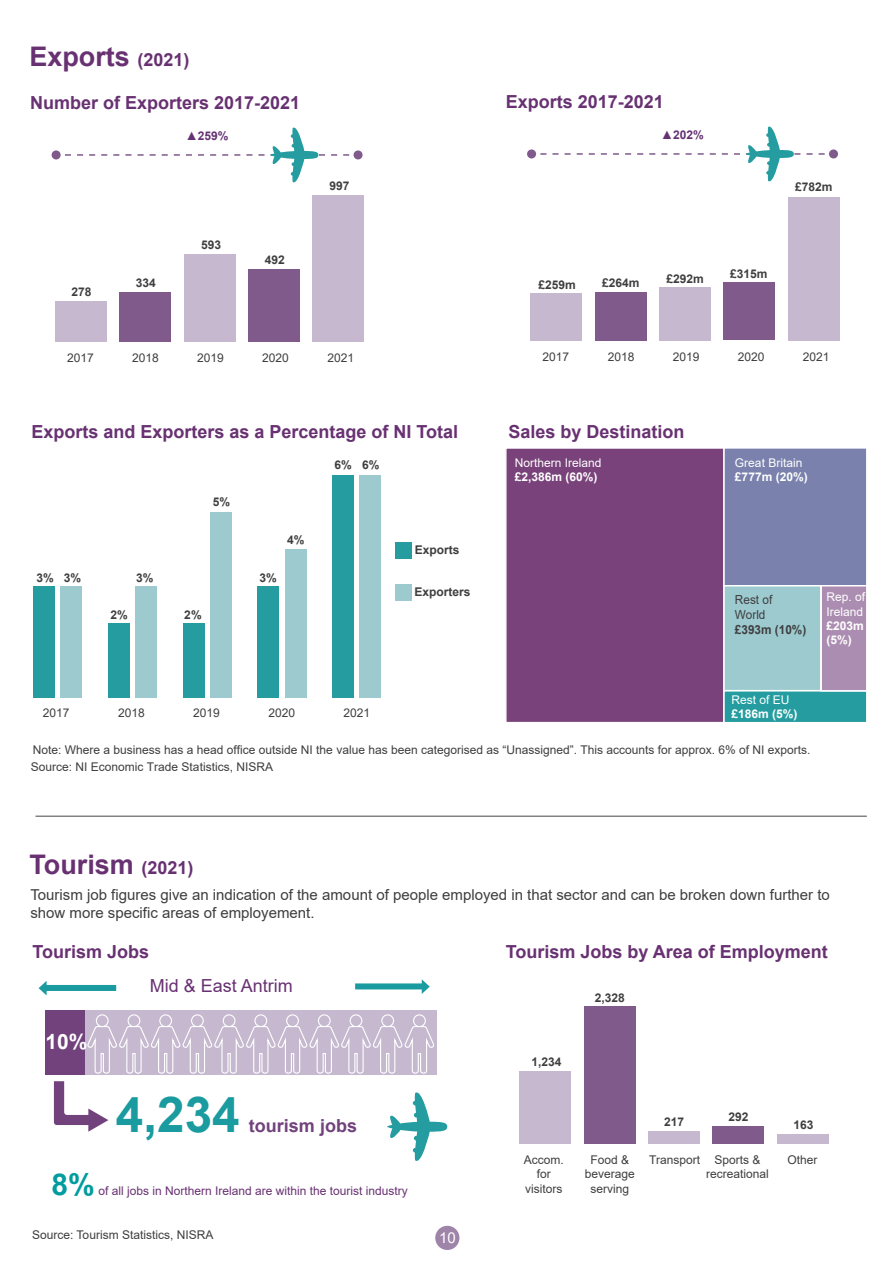
<style>
.page{position:relative;width:893px;height:1263px;background:#fff}
.page>*{position:absolute;margin:0;border:0;box-sizing:border-box;transform-origin:0 0}
.t1{font:700 49.5px "Arial";color:#1a9b9f}
.t2{font:700 30px "Arial";color:#029c9f}
.t3{font:700 27px "Arial";color:#683172}
.t4{font:700 21px "Arial";color:#fff}
.t5{font:700 18px "Arial";color:#683172}
.t6{font:18px "Arial";color:#683172}
.t7{font:700 18px "Arial";color:#71427c}
.t8{font:15px/18px "Arial";color:#3e3e3f}
.t9{font:15px "Arial";color:#fff}
.t10{font:12.45px/15px "Arial";color:#3e3e3f;scale:.95 1}
.t11{font:12px/14.4px "Arial";color:#3e3e3f;text-align:center}
.t12{font:700 12px "Arial";color:#3e3e3f}
.t13{font:12px/14.4px "Arial";color:#fff}
.t14{font:12px "Arial";color:#683172}
.t15{font:700 12px/14.4px "Arial";color:#fff}
.t16{font:700 12px "Arial";color:#653272}
.s1{font-size:18px}
.s2{font-weight:700}
.s3{font-weight:400}
</style>
<div class="page">
<div style="left:435px;top:1226px;width:24px;height:24px;background:#9f84a9;border-radius:50%"></div>
<div style="left:777px;top:1134px;width:51px;height:10px;background:#c5b8cf"></div>
<div style="left:713px;top:1126px;width:51px;height:18px;background:#7f5a8b"></div>
<div style="left:648px;top:1131px;width:52px;height:13px;background:#c5b8cf"></div>
<div style="left:584px;top:1006px;width:51px;height:138px;background:#7f5a8b"></div>
<div style="left:520px;top:1071px;width:51px;height:73px;background:#c5b8cf"></div>
<div style="left:788px;top:196px;width:51px;height:144px;background:#c5b8cf"></div>
<div style="left:724px;top:282px;width:51px;height:58px;background:#7f5a8b"></div>
<div style="left:659px;top:287px;width:52px;height:53px;background:#c5b8cf"></div>
<div style="left:595px;top:292px;width:51px;height:48px;background:#7f5a8b"></div>
<div style="left:531px;top:293px;width:51px;height:47px;background:#c5b8cf"></div>
<div style="left:313px;top:195px;width:51px;height:146px;background:#c5b8cf"></div>
<div style="left:248px;top:269px;width:52px;height:72px;background:#7f5a8b"></div>
<div style="left:184px;top:254px;width:51px;height:87px;background:#c5b8cf"></div>
<div style="left:120px;top:292px;width:51px;height:49px;background:#7f5a8b"></div>
<div style="left:55px;top:301px;width:52px;height:40px;background:#c5b8cf"></div>
<div style="left:527px;top:149px;width:9px;height:9px;background:#7f5a8b;border-radius:50%"></div>
<div style="left:829px;top:149px;width:9px;height:9px;background:#7f5a8b;border-radius:50%"></div>
<hr style="left:36px;top:815px;width:831px;height:2px;background:#808285">
<svg style="left:39px;top:981px;width:77px;height:14px"></svg>
<svg style="left:355px;top:979px;width:75px;height:15px"></svg>
<svg style="left:54px;top:1081px;width:54px;height:51px"></svg>
<svg style="left:387px;top:1092px;width:60px;height:69px"></svg>
<div style="left:84px;top:1010px;width:353px;height:65px;background:#c5b8cf"></div>
<div style="left:45px;top:1010px;width:39px;height:65px;background:#71427c"></div>
<div style="left:128px;top:1014px;width:12px;height:13px;border:1px solid #fff;border-radius:50%"></div>
<div style="left:96px;top:1014px;width:13px;height:13px;border:1px solid #fff;border-radius:50%"></div>
<div style="left:159px;top:1014px;width:13px;height:13px;border:1px solid #fff;border-radius:50%"></div>
<div style="left:191px;top:1014px;width:13px;height:13px;border:1px solid #fff;border-radius:50%"></div>
<div style="left:223px;top:1014px;width:12px;height:13px;border:1px solid #fff;border-radius:50%"></div>
<div style="left:254px;top:1014px;width:13px;height:13px;border:1px solid #fff;border-radius:50%"></div>
<div style="left:286px;top:1014px;width:13px;height:13px;border:1px solid #fff;border-radius:50%"></div>
<div style="left:318px;top:1014px;width:13px;height:13px;border:1px solid #fff;border-radius:50%"></div>
<div style="left:350px;top:1014px;width:12px;height:13px;border:1px solid #fff;border-radius:50%"></div>
<div style="left:381px;top:1014px;width:13px;height:13px;border:1px solid #fff;border-radius:50%"></div>
<div style="left:413px;top:1014px;width:13px;height:13px;border:1px solid #fff;border-radius:50%"></div>
<svg style="left:87px;top:1025px;width:347px;height:49px"></svg>
<div style="left:506px;top:448px;width:218px;height:275px;background:#79427a"></div>
<div style="left:505px;top:447px;width:220px;height:276px;border:2px solid #fff"></div>
<div style="left:724px;top:448px;width:143px;height:138px;background:#7981ac"></div>
<div style="left:723px;top:447px;width:144px;height:139px;border:2px solid #fff"></div>
<div style="left:724px;top:586px;width:97px;height:105px;background:#9dcacf"></div>
<div style="left:723px;top:585px;width:99px;height:106px;border:2px solid #fff"></div>
<div style="left:724px;top:691px;width:143px;height:32px;background:#259da0"></div>
<div style="left:723px;top:690px;width:144px;height:33px;border:2px solid #fff"></div>
<div style="left:821px;top:586px;width:46px;height:105px;background:#ac8db2"></div>
<div style="left:820px;top:585px;width:48px;height:106px;border:2px solid #fff"></div>
<svg style="left:540px;top:126px;width:294px;height:56px"></svg>
<div style="left:52px;top:150px;width:9px;height:9px;background:#7f5a8b;border-radius:50%"></div>
<div style="left:354px;top:150px;width:9px;height:9px;background:#7f5a8b;border-radius:50%"></div>
<svg style="left:65px;top:127px;width:293px;height:56px"></svg>
<div style="left:359px;top:475px;width:22px;height:222px;background:#9dcacf"></div>
<div style="left:332px;top:475px;width:22px;height:222px;background:#259da0"></div>
<div style="left:285px;top:549px;width:22px;height:148px;background:#9dcacf"></div>
<div style="left:257px;top:586px;width:22px;height:111px;background:#259da0"></div>
<div style="left:210px;top:512px;width:22px;height:185px;background:#9dcacf"></div>
<div style="left:183px;top:623px;width:21px;height:74px;background:#259da0"></div>
<div style="left:135px;top:586px;width:22px;height:111px;background:#9dcacf"></div>
<div style="left:108px;top:623px;width:22px;height:74px;background:#259da0"></div>
<div style="left:60px;top:586px;width:22px;height:111px;background:#9dcacf"></div>
<div style="left:33px;top:586px;width:22px;height:111px;background:#259da0"></div>
<div style="left:395px;top:584px;width:17px;height:17px;background:#9dcacf"></div>
<div style="left:395px;top:542px;width:17px;height:17px;background:#259da0"></div>
<p class="t3" style="left:29px;top:38px;width:162px">Exports <span class="s1">(2021)</span></p>
<p class="t5" style="left:30px;top:90px;width:272px">Number of Exporters 2017-2021</p>
<p class="t16" style="left:186px;top:127px;width:44px">▲259%</p>
<p class="t12" style="left:71px;top:283px;width:22px">278</p>
<p class="t12" style="left:136px;top:275px;width:22px">334</p>
<p class="t12" style="left:201px;top:236px;width:22px">593</p>
<p class="t12" style="left:265px;top:251px;width:22px">492</p>
<p class="t12" style="left:330px;top:177px;width:22px">997</p>
<p class="t11" style="left:67px;top:350px;width:28px">2017</p>
<p class="t11" style="left:132px;top:350px;width:28px">2018</p>
<p class="t11" style="left:197px;top:350px;width:28px">2019</p>
<p class="t11" style="left:262px;top:350px;width:28px">2020</p>
<p class="t11" style="left:327px;top:350px;width:28px">2021</p>
<p class="t5" style="left:31px;top:419px;width:428px">Exports and Exporters as a Percentage of NI Total</p>
<p class="t12" style="left:213px;top:494px;width:19px">5%</p>
<p class="t12" style="left:37px;top:569px;width:19px">3%</p>
<p class="t12" style="left:64px;top:569px;width:19px">3%</p>
<p class="t12" style="left:136px;top:569px;width:19px">3%</p>
<p class="t12" style="left:111px;top:606px;width:19px">2%</p>
<p class="t12" style="left:184px;top:606px;width:19px">2%</p>
<p class="t12" style="left:287px;top:531px;width:19px">4%</p>
<p class="t12" style="left:260px;top:569px;width:19px">3%</p>
<p class="t12" style="left:334px;top:456px;width:19px">6%</p>
<p class="t12" style="left:362px;top:456px;width:19px">6%</p>
<p class="t11" style="left:43px;top:705px;width:28px">2017</p>
<p class="t11" style="left:118px;top:705px;width:28px">2018</p>
<p class="t11" style="left:193px;top:705px;width:28px">2019</p>
<p class="t11" style="left:268px;top:705px;width:28px">2020</p>
<p class="t11" style="left:344px;top:705px;width:28px">2021</p>
<p class="t12" style="left:415px;top:541px;width:46px">Exports</p>
<p class="t12" style="left:414px;top:583px;width:58px">Exporters</p>
<p class="t5" style="left:506px;top:89px;width:160px">Exports 2017-2021</p>
<p class="t16" style="left:661px;top:126px;width:44px">▲202%</p>
<p class="t12" style="left:795px;top:178px;width:39px">£782m</p>
<p class="t12" style="left:538px;top:276px;width:39px">£259m</p>
<p class="t12" style="left:602px;top:275px;width:39px">£264m</p>
<p class="t12" style="left:666px;top:270px;width:39px">£292m</p>
<p class="t12" style="left:730px;top:265px;width:39px">£315m</p>
<p class="t11" style="left:543px;top:349px;width:28px">2017</p>
<p class="t11" style="left:608px;top:349px;width:28px">2018</p>
<p class="t11" style="left:673px;top:349px;width:28px">2019</p>
<p class="t11" style="left:738px;top:349px;width:28px">2020</p>
<p class="t11" style="left:803px;top:349px;width:28px">2021</p>
<p class="t5" style="left:508px;top:419px;width:178px">Sales by Destination</p>
<p class="t13" style="left:515px;top:455px;width:88px">Northern Ireland <span class="s2">£2,386m (60%)</span></p>
<p class="t13" style="left:735px;top:455px;width:74px">Great Britain <span class="s2">£777m (20%)</span></p>
<p class="t10" style="left:735px;top:592px;width:77px">Rest of<br>World<br><span class="s2">£393m (10%)</span></p>
<p class="t13" style="left:826px;top:590px;width:40px">Rep. of<br>Ireland <span class="s2">£203m (5%)</span></p>
<p class="t15" style="left:731px;top:692px;width:68px"><span class="s3">Rest of EU </span>£186m (5%)</p>
<p class="t11" style="left:33px;top:742px;width:779px">Note: Where a business has a head office outside NI the value has been categorised as “Unassigned”. This accounts for approx. 6% of NI exports.</p>
<p class="t11" style="left:31px;top:759px;width:244px">Source: NI Economic Trade Statistics, NISRA</p>
<p class="t3" style="left:29px;top:846px;width:166px">Tourism <span class="s1">(2021)</span></p>
<p class="t8" style="left:30px;top:886px;width:801px">Tourism job figures give an indication of the amount of people employed in that sector and can be broken down further to show more specific areas of employement.</p>
<p class="t5" style="left:32px;top:939px;width:118px">Tourism Jobs</p>
<p class="t5" style="left:506px;top:939px;width:324px">Tourism Jobs by Area of Employment</p>
<p class="t4" style="left:45px;top:1027px;width:44px">10%</p>
<p class="t6" style="left:150px;top:974px;width:145px">Mid &amp; East Antrim</p>
<p class="t1" style="left:116px;top:1080px;width:125px">4,234</p>
<p class="t7" style="left:249px;top:1113px;width:110px">tourism jobs</p>
<p class="t2" style="left:52px;top:1163px;width:45px">8%</p>
<p class="t14" style="left:98px;top:1182px;width:311px">of all jobs in Northern Ireland are within the tourist industry</p>
<p class="t11" style="left:32px;top:1227px;width:183px">Source: Tourism Statistics, NISRA</p>
<p class="t9" style="left:439px;top:1228px;width:18px">10</p>
<p class="t12" style="left:531px;top:1053px;width:32px">1,234</p>
<p class="t12" style="left:595px;top:989px;width:32px">2,328</p>
<p class="t12" style="left:728px;top:1109px;width:22px">292</p>
<p class="t12" style="left:664px;top:1113px;width:22px">217</p>
<p class="t12" style="left:794px;top:1116px;width:22px">163</p>
<p class="t11" style="left:524px;top:1152px;width:42px">Accom. for visitors</p>
<p class="t11" style="left:585px;top:1152px;width:52px">Food &amp; beverage serving</p>
<p class="t11" style="left:706px;top:1152px;width:64px;text-align:left;text-indent:-57px">Transport Sports &amp; recreational</p>
<p class="t11" style="left:787px;top:1152px;width:32px">Other</p>
</div>
